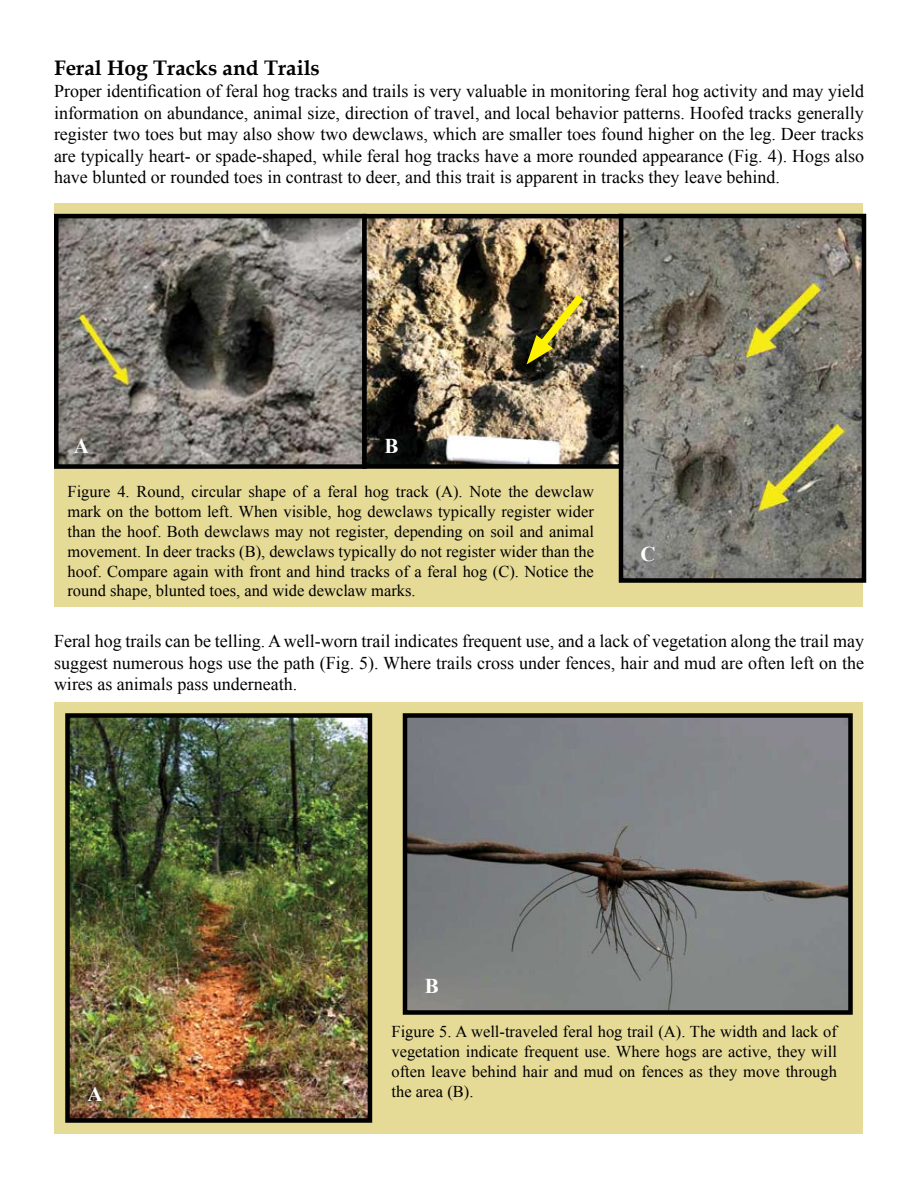
<style>
.page{position:relative;width:918px;height:1188px;background:#fff}
.page>*{position:absolute;margin:0;border:0;box-sizing:border-box;transform-origin:0 0}
.t1{font:700 21px "Book Antiqua";color:#000}
.t2{font:700 21px "Times New Roman";color:#fff}
.t3{font:18px/21.6px "Times New Roman";color:#000;text-align:justify}
.t4{font:16.5px/19.8px "Times New Roman";color:#000;text-align:justify}
</style>
<div class="page">
<div style="left:55px;top:703px;width:808px;height:431px;background:#e5da96"></div>
<div style="left:55px;top:203px;width:808px;height:404px;background:#e5da96"></div>
<img style="left:59px;top:219px;width:559px;height:245px">
<div style="left:54px;top:214px;width:313px;height:255px;border:4px solid #000"></div>
<img style="left:624px;top:219px;width:237px;height:359px">
<div style="left:619px;top:214px;width:247px;height:369px;border:4px solid #000"></div>
<img style="left:408px;top:718px;width:440px;height:292px">
<div style="left:403px;top:713px;width:450px;height:302px;border:4px solid #000"></div>
<img style="left:70px;top:718px;width:297px;height:400px">
<div style="left:65px;top:713px;width:307px;height:410px;border:4px solid #000"></div>
<div style="left:362px;top:214px;width:261px;height:255px;border:4px solid #000"></div>
<img style="left:526px;top:286px;width:65px;height:78px">
<p class="t1" style="left:54px;top:54px;width:267px">Feral Hog Tracks and Trails</p>
<p class="t3" style="left:54px;top:80px;width:812px">Proper identification of feral hog tracks and trails is very valuable in monitoring feral hog activity and may yield information on abundance, animal size, direction of travel, and local behavior patterns. Hoofed tracks generally register two toes but may also show two dewclaws, which are smaller toes found higher on the leg. Deer tracks are typically heart- or spade-shaped, while feral hog tracks have a more rounded appearance (Fig. 4). Hogs also have blunted or rounded toes in contrast to deer, and this trait is apparent in tracks they leave behind.</p>
<p class="t2" style="left:74px;top:431px;width:17px">A</p>
<p class="t2" style="left:384px;top:431px;width:16px">B</p>
<p class="t4" style="left:68px;top:482px;width:528px">Figure 4. Round, circular shape of a feral hog track (A). Note the dewclaw mark on the bottom left. When visible, hog dewclaws typically register wider than the hoof. Both dewclaws may not register, depending on soil and animal movement. In deer tracks (B), dewclaws typically do not register wider than the hoof. Compare again with front and hind tracks of a feral hog (C). Notice the round shape, blunted toes, and wide dewclaw marks.</p>
<p class="t2" style="left:640px;top:539px;width:17px">C</p>
<p class="t3" style="left:54px;top:630px;width:812px">Feral hog trails can be telling. A well-worn trail indicates frequent use, and a lack of vegetation along the trail may suggest numerous hogs use the path (Fig. 5). Where trails cross under fences, hair and mud are often left on the wires as animals pass underneath.</p>
<p class="t2" style="left:87px;top:1079px;width:17px">A</p>
<p class="t2" style="left:425px;top:971px;width:16px">B</p>
<p class="t4" style="left:392px;top:1022px;width:447px">Figure 5. A well-traveled feral hog trail (A). The width and lack of vegetation indicate frequent use. Where hogs are active, they will often leave behind hair and mud on fences as they move through the area (B).</p>
</div>
